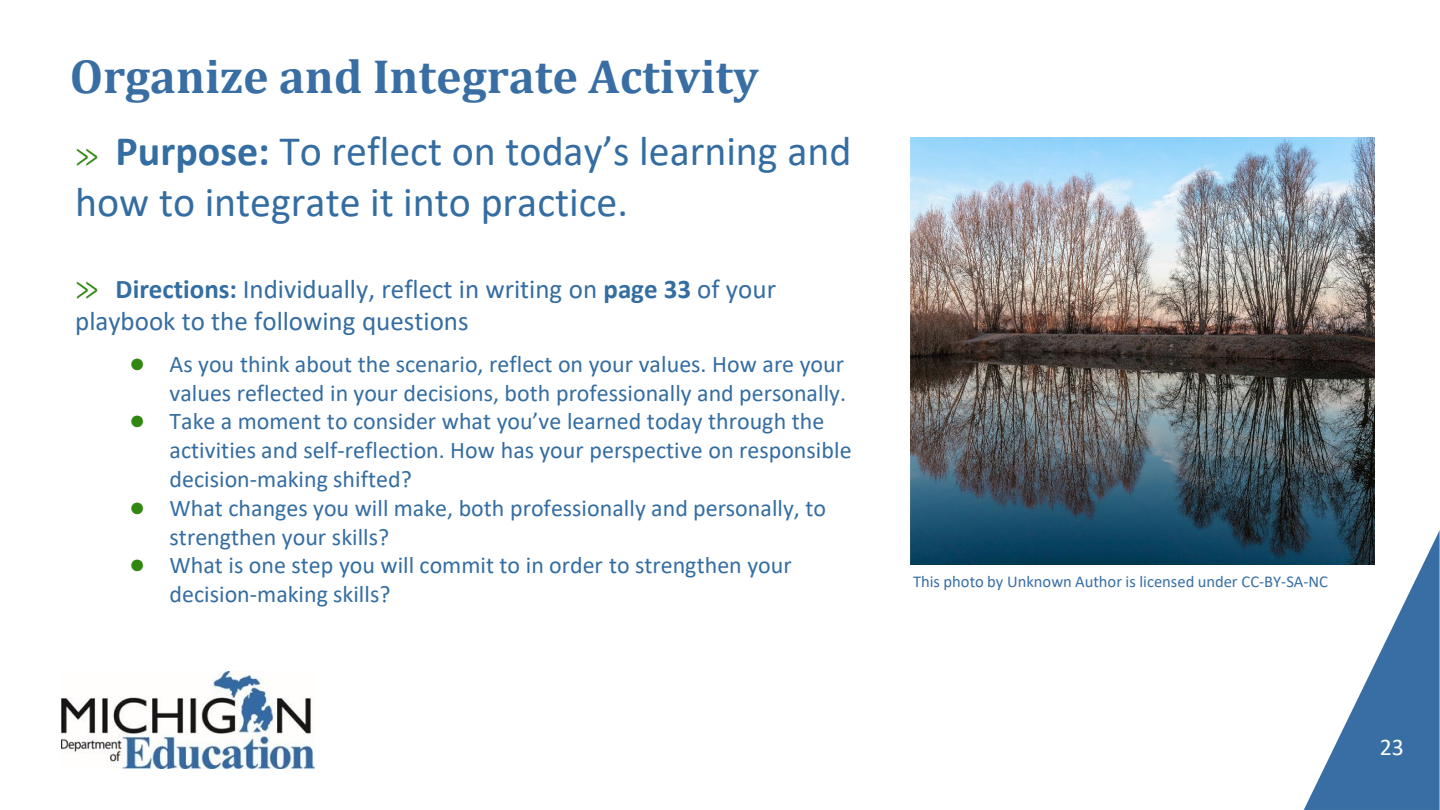
<style>
.page{position:relative;width:1440px;height:810px;background:#fff}
.page>*{position:absolute;margin:0;border:0;box-sizing:border-box;transform-origin:0 0}
.t1{font:700 48px "Cambria";color:#386ea3}
.t2{font:42px/50.4px "Calibri";color:#346da2}
.t3{font:27px/32.4px "Calibri";color:#346da2}
.t4{font:24px/28.8px "Calibri";color:#346da2}
.t5{font:24px "Calibri";color:#fff}
.t6{font:16.5px "Calibri";color:#386ea4}
.s1{font-family:"Cambria Math";font-size:27px;color:#328612}
.s2{font-weight:700}
.s3{font-family:"Cambria Math";color:#328612}
.s4{font-family:"Arial";font-size:27px;color:#328612}
</style>
<div class="page">
<svg style="left:1304px;top:530px;width:136px;height:280px"></svg>
<img style="left:62px;top:672px;width:253px;height:97px">
<img style="left:911px;top:138px;width:463px;height:426px">
<h2 class="t1" style="left:70px;top:43px;width:691px">Organize and Integrate Activity</h2>
<p class="t2" style="left:75px;top:125px;width:778px"><span class="s1">≫</span> <span class="s2">Purpose:</span> To reflect on today’s learning and how to integrate it into practice.</p>
<p class="t3" style="left:75px;top:272px;width:702px"><span class="s3">≫</span> <span class="s2">Directions:</span> Individually, reflect in writing on <span class="s2">page 33</span> of your playbook to the following questions</p>
<p class="t4" style="left:129px;top:349px;width:719px;text-align:right"><span class="s4">●</span> As you think about the scenario, reflect on your values. How are your values reflected in your decisions, both professionally and personally.</p>
<p class="t4" style="left:170px;top:406px;width:684px;text-indent:-40px"><span class="s4">●</span> Take a moment to consider what you’ve learned today through the activities and self-reflection. How has your perspective on responsible decision-making shifted?</p>
<p class="t4" style="left:170px;top:493px;width:658px;text-indent:-40px"><span class="s4">●</span> What changes you will make, both professionally and personally, to strengthen your skills?</p>
<p class="t4" style="left:170px;top:550px;width:624px;text-indent:-40px"><span class="s4">●</span> What is one step you will commit to in order to strengthen your decision-making skills?</p>
<p class="t6" style="left:913px;top:570px;width:416px">This photo by Unknown Author is licensed under CC-BY-SA-NC</p>
<p class="t5" style="left:1380px;top:731px;width:26px">23</p>
</div>
